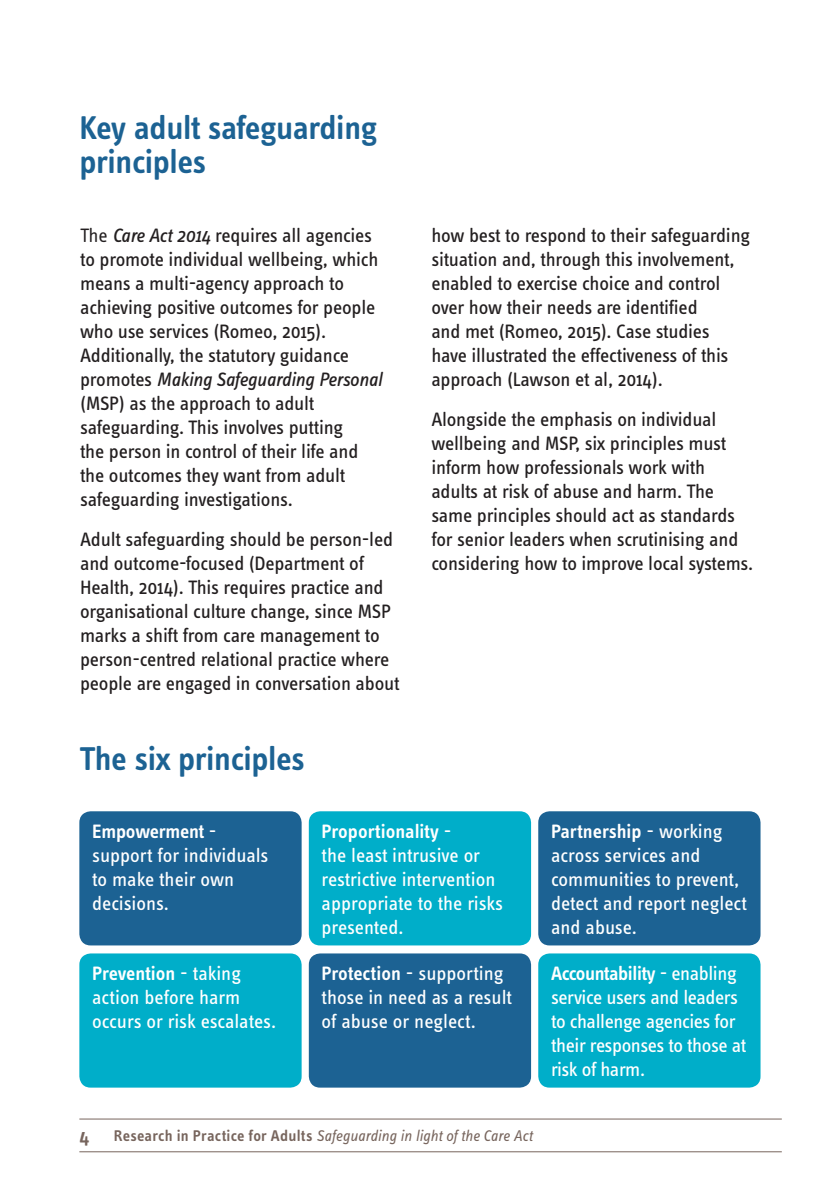
<style>
.page{position:relative;width:840px;height:1191px;background:#fff}
.page>*{position:absolute;margin:0;border:0;box-sizing:border-box;transform-origin:0 0}
.RiP_Heading{font:600 34px/34px "Info Text Pro";letter-spacing:-.01em;color:#1c6293}
.RiP_Body{font:20px/24px "Info Text Pro";letter-spacing:-.01em;color:#231f20}
.t1{font:20px/24px "Info Text Pro";letter-spacing:-.005em;color:#fff}
.t2{font:600 20px "Info Text Pro";letter-spacing:-.01em;color:#fff}
.t3{font:600 20px "Info Text Pro";color:#77655d}
.t4{font:italic 16px "Info Text Pro";letter-spacing:-.005em;color:#77655d}
.s1{font-style:inherit}
.s2{font-style:italic}
.s3{font-weight:400}
.s4{font-weight:600}
.s5{font-weight:600;font-style:normal}
</style>
<div class="page">
<hr style="left:79px;top:1151px;width:702px;height:1px;background:#77655d">
<hr style="left:79px;top:1118px;width:702px;height:1px;background:#77655d">
<div style="left:79px;top:811px;width:222px;height:134px;background:#1c6293;border-radius:11px"></div>
<div style="left:79px;top:953px;width:222px;height:134px;background:#00aec9;border-radius:11px"></div>
<div style="left:308px;top:811px;width:222px;height:134px;background:#00aec9;border-radius:11px"></div>
<div style="left:308px;top:953px;width:222px;height:134px;background:#1c6293;border-radius:11px"></div>
<div style="left:538px;top:811px;width:222px;height:134px;background:#1c6293;border-radius:11px"></div>
<div style="left:538px;top:953px;width:222px;height:134px;background:#00aec9;border-radius:11px"></div>
<p class="RiP_Heading" style="left:79px;top:110px;width:299px">Key adult safeguarding principles</p>
<p class="RiP_Body" style="left:80px;top:223px;width:303px"><span class="s1">The</span> <span class="s2">Care Act 2014</span> requires all agencies to promote individual wellbeing, which means a multi-agency approach to achieving positive outcomes for people who use services (Romeo, 2015).<br>Additionally, the statutory guidance promotes <span class="s2">Making Safeguarding Personal </span>(MSP) as the approach to adult safeguarding. This involves putting<br>the person in control of their life and the outcomes they want from adult safeguarding investigations.</p>
<p class="RiP_Body" style="left:80px;top:527px;width:321px">Adult safeguarding should be person-led and outcome-focused (Department of Health, 2014). This requires practice and organisational culture change, since MSP marks a shift from care management to person-centred relational practice where people are engaged in conversation about</p>
<p class="RiP_Heading" style="left:79px;top:741px;width:227px">The six principles</p>
<p class="RiP_Body" style="left:431px;top:223px;width:320px">how best to respond to their safeguarding situation and, through this involvement, enabled to exercise choice and control over how their needs are identified<br>and met (Romeo, 2015). Case studies<br>have illustrated the effectiveness of this approach (Lawson et al, 2014).</p>
<p class="RiP_Body" style="left:431px;top:407px;width:323px">Alongside the emphasis on individual wellbeing and MSP, six principles must inform how professionals work with adults at risk of abuse and harm. The same principles should act as standards for senior leaders when scrutinising and considering how to improve local systems.</p>
<p class="t2" style="left:92px;top:819px;width:126px">Empowerment <span class="s3">-</span></p>
<p class="t1" style="left:92px;top:842px;width:178px">support for individuals to make their own decisions.</p>
<p class="t1" style="left:92px;top:961px;width:185px"><span class="s4">Prevention</span> - taking action before harm occurs or risk escalates.</p>
<p class="t1" style="left:321px;top:818px;width:183px"><span class="s4">Proportionality</span> -<br>the least intrusive or restrictive intervention appropriate to the risks presented.</p>
<p class="t1" style="left:321px;top:961px;width:192px"><span class="s4">Protection</span> - supporting those in need as a result of abuse or neglect.</p>
<p class="t1" style="left:550px;top:818px;width:197px"><span class="s4">Partnership</span> - working across services and communities to prevent, detect and report neglect and abuse.</p>
<p class="t1" style="left:550px;top:961px;width:197px"><span class="s4">Accountability</span> - enabling service users and leaders to challenge agencies for their responses to those at risk of harm.</p>
<p class="t3" style="left:79px;top:1124px;width:12px">4</p>
<p class="t4" style="left:114px;top:1126px;width:420px"><span class="s5">Research in Practice for Adults</span> Safeguarding in light of the Care Act</p>
</div>
